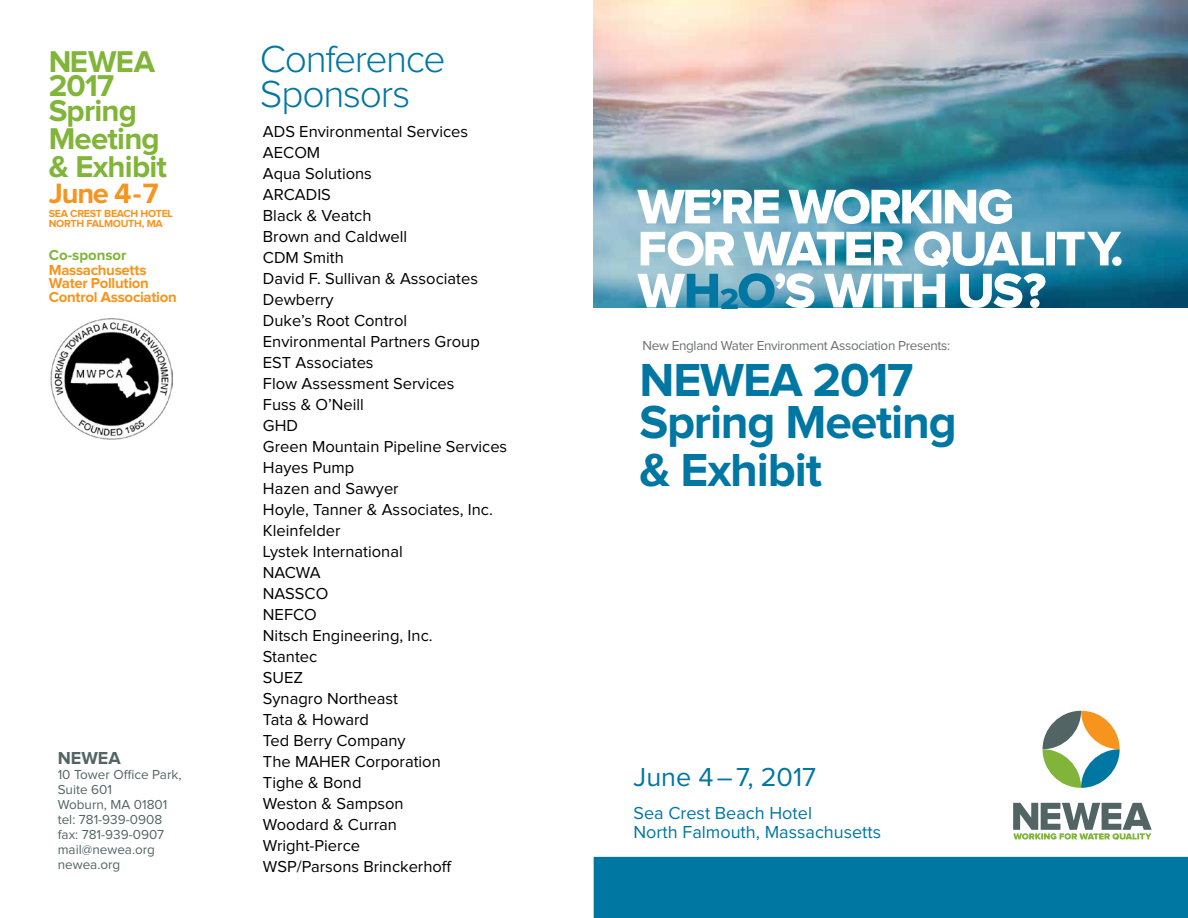
<style>
.page{position:relative;width:1188px;height:918px;background:#fff}
.page>*{position:absolute;margin:0;border:0;box-sizing:border-box;transform-origin:0 0}
.t1{font:700 48px/42px "Proxima Nova";letter-spacing:-.025em;color:#0076a3}
.t2{font:300 39px/34.5px "Proxima Nova";letter-spacing:-.035em;color:#0076a3}
.t3{font:700 31.2px/24.5px "Proxima Nova";letter-spacing:-.025em;color:#80b539}
.t4{font:700 29.1px "Proxima Nova";color:#f7941e}
.t5{font:27px "Proxima Nova";color:#0076a3}
.t6{font:18px/19.5px "Proxima Nova";color:#0076a3}
.t7{font:700 18px "Proxima Nova";color:#536465}
.t8{font:16.5px/21px "Proxima Nova";color:#000}
.t9{font:700 15px/13.5px "Proxima Nova";letter-spacing:-.02em;color:#f7941e}
.t10{font:700 15px "Proxima Nova";color:#80b539}
.t11{font:13.5px/15px "Proxima Nova";color:#536465}
.t12{font:13.5px "Proxima Nova";letter-spacing:-.025em;color:#6d6e71}
.t13{font:700 10.65px/10.6px "Proxima Nova";letter-spacing:-.025em;color:#f7941e}
</style>
<div class="page">
<img style="left:594px;top:0;width:594px;height:307px">
<svg style="left:637px;top:231px;width:485px;height:78px"></svg>
<svg style="left:637px;top:189px;width:375px;height:35px"></svg>
<svg style="left:1043px;top:711px;width:77px;height:77px"></svg>
<svg style="left:1013px;top:803px;width:139px;height:37px"></svg>
<div style="left:594px;top:857px;width:594px;height:61px;background:#0076a3"></div>
<img style="left:51px;top:318px;width:122px;height:121px">
<h3 class="t3" style="left:49px;top:51px;width:108px">NEWEA<br>2017<br>Spring</h3>
<h3 class="t3" style="left:49px;top:126px;width:120px;line-height:28px">Meeting &amp; Exhibit</h3>
<h3 class="t4" style="left:49px;top:180px;width:111px">June 4-7</h3>
<p class="t13" style="left:49px;top:208px;width:70px">Sea Crest Beac</p>
<p class="t13" style="left:49px;top:208px;width:126px;text-indent:82px">h Hotel<br>North Falmouth, MA</p>
<p class="t10" style="left:49px;top:248px;width:79px">Co-sponsor</p>
<p class="t9" style="left:49px;top:263px;width:129px">Massachusetts<br>Water Pollution<br>Control Association</p>
<p class="t7" style="left:58px;top:750px;width:64px">NEWEA</p>
<p class="t11" style="left:58px;top:768px;width:125px">10 Tower Office Park,<br>Suite 601<br>Woburn, MA 01801 tel: 781-939-0908 fax: 781-939-0907 mail@newea.org newea.org</p>
<h2 class="t2" style="left:260px;top:44px;width:187px">Conference<br>Sponsors</h2>
<p class="t8" style="left:263px;top:121px;width:246px">ADS Environmental Services<br>AECOM<br>Aqua Solutions<br>ARCADIS<br>Black &amp; Veatch<br>Brown and Caldwell<br>CDM Smith<br>David F. Sullivan &amp; Associates<br>Dewberry<br>Duke’s Root Control<br>Environmental Partners Group<br>EST Associates<br>Flow Assessment Services<br>Fuss &amp; O’Neill<br>GHD<br>Green Mountain Pipeline Services<br>Hayes Pump<br>Hazen and Sawyer<br>Hoyle, Tanner &amp; Associates, Inc.<br>Kleinfelder<br>Lystek International<br>NACWA<br>NASSCO<br>NEFCO<br>Nitsch Engineering, Inc.<br>Stantec<br>SUEZ<br>Synagro Northeast<br>Tata &amp; Howard<br>Ted Berry Company<br>The MAHER Corporation<br>Tighe &amp; Bond<br>Weston &amp; Sampson<br>Woodard &amp; Curran<br>Wright-Pierce<br>WSP/Parsons Brinckerhoff</p>
<p class="t12" style="left:643px;top:339px;width:309px">New England Water Environment Association Presents:</p>
<h1 class="t1" style="left:640px;top:361px;width:319px">NEWEA 2017<br>Spring Meeting</h1>
<h1 class="t1" style="left:640px;top:451px;width:184px">&amp; Exhibit</h1>
<h3 class="t5" style="left:634px;top:765px;width:184px">June 4–7, 2017</h3>
<p class="t6" style="left:634px;top:804px;width:249px">Sea Crest Beach Hotel<br>North Falmouth, Massachusetts</p>
</div>
